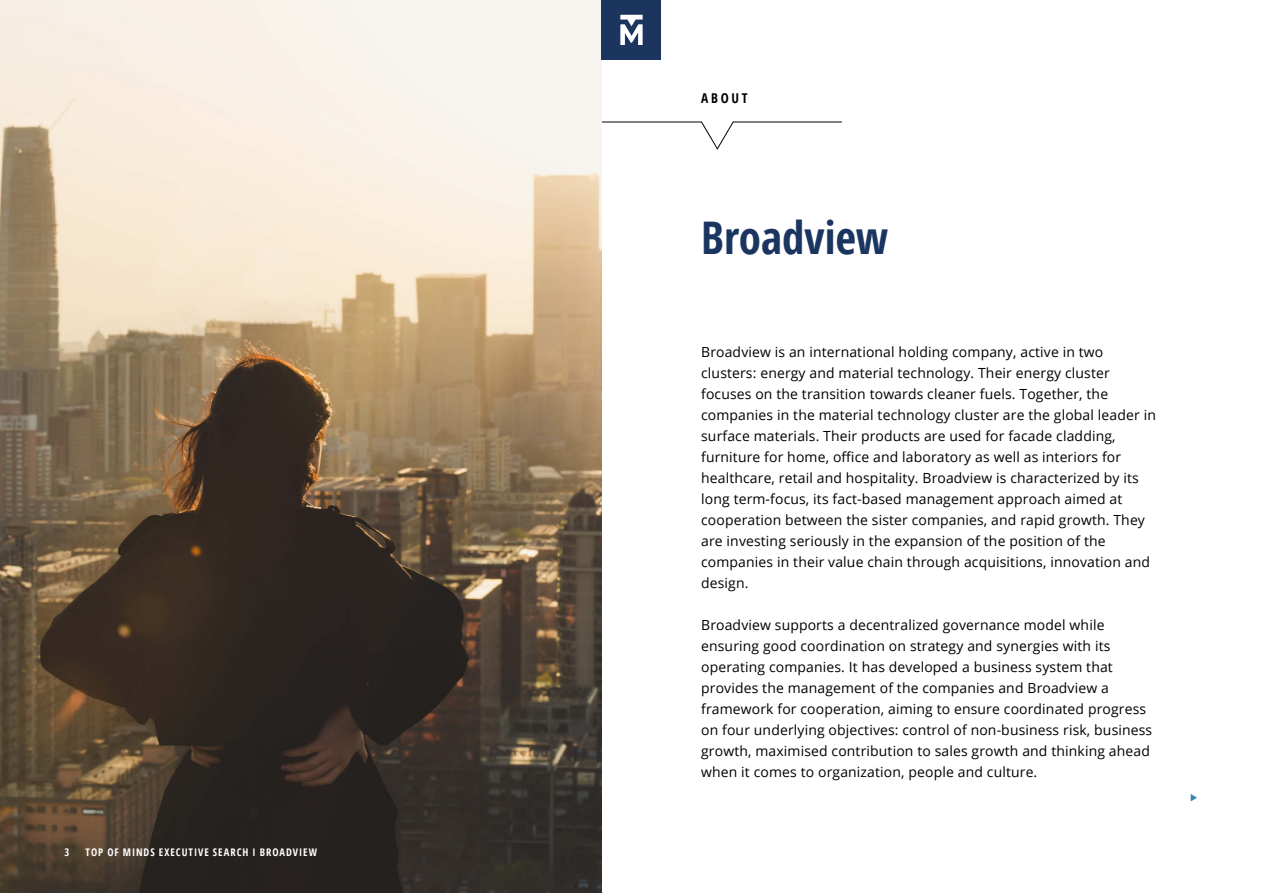
<style>
.page{position:relative;width:1263px;height:893px;background:#fff}
.page>*{position:absolute;margin:0;border:0;box-sizing:border-box;transform-origin:0 0}
.t1{font:700 condensed 45px "Open Sans";color:#1a355f}
.t2{font:13.95px/21px "Open Sans";letter-spacing:.01em;color:#000}
.t3{font:700 condensed 13.5px "Open Sans";letter-spacing:.2em;color:#000}
.t4{font:700 condensed 10.5px "Open Sans";letter-spacing:.095em;color:#fff}
</style>
<div class="page">
<svg style="left:601px;top:122px;width:241px;height:28px"></svg>
<img style="left:0;top:0;width:601px;height:893px">
<svg style="left:1191px;top:794px;width:6px;height:7px"></svg>
<div style="left:601px;top:0;width:60px;height:60px;background:#1c355e"></div>
<svg style="left:620px;top:15px;width:23px;height:30px"></svg>
<p class="t4" style="left:64px;top:845px;width:6px">3</p>
<p class="t4" style="left:86px;top:845px;width:233px">TOP OF MINDS EXECUTIVE SEARCH I BROADVIEW</p>
<p class="t3" style="left:701px;top:89px;width:48px">ABOUT</p>
<h1 class="t1" style="left:701px;top:206px;width:189px">Broadview</h1>
<p class="t2" style="left:701px;top:341px;width:456px">Broadview is an international holding company, active in two clusters: energy and material technology. Their energy cluster focuses on the transition towards cleaner fuels. Together, the companies in the material technology cluster are the global leader in surface materials. Their products are used for facade cladding, furniture for home, office and laboratory as well as interiors for healthcare, retail and hospitality. Broadview is characterized by its long term-focus, its fact-based management approach aimed at cooperation between the sister companies, and rapid growth. They are investing seriously in the expansion of the position of the companies in their value chain through acquisitions, innovation and design.</p>
<p class="t2" style="left:701px;top:614px;width:453px">Broadview supports a decentralized governance model while ensuring good coordination on strategy and synergies with its operating companies. It has developed a business system that provides the management of the companies and Broadview a framework for cooperation, aiming to ensure coordinated progress on four underlying objectives: control of non-business risk, business growth, maximised contribution to sales growth and thinking ahead when it comes to organization, people and culture.</p>
</div>
